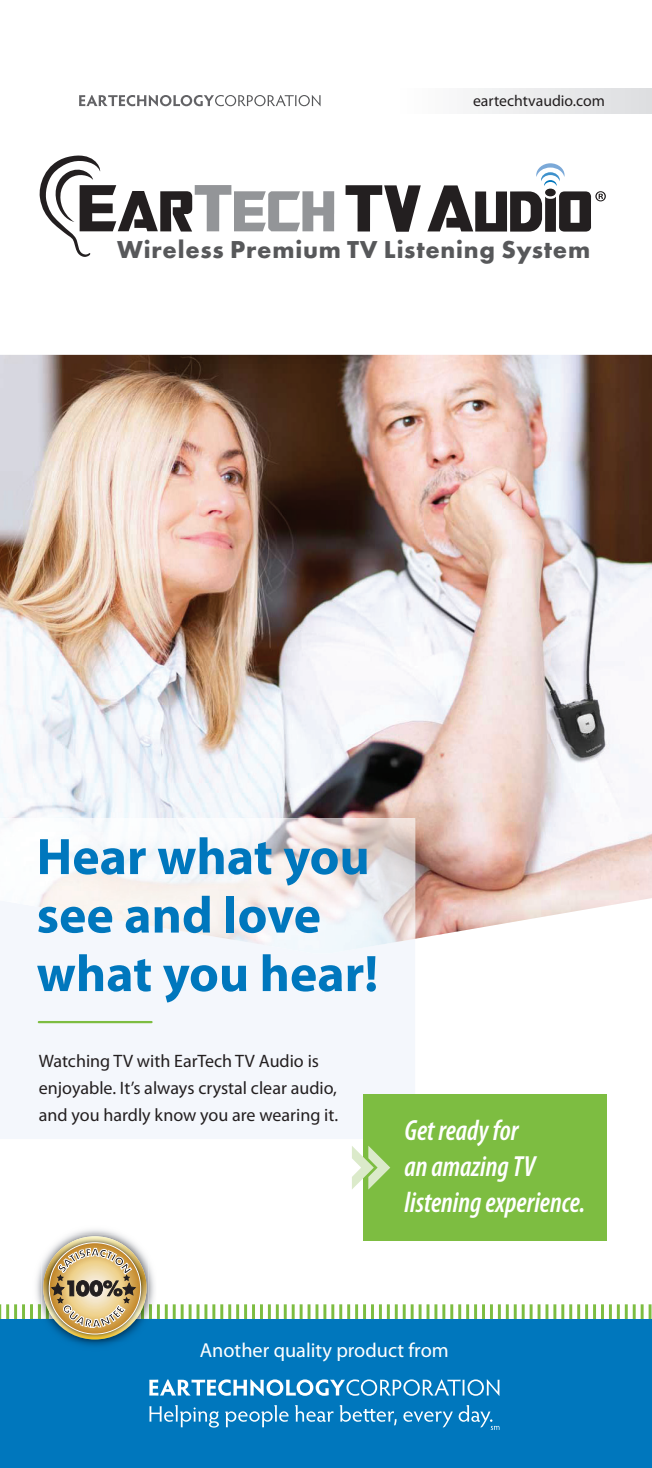
<style>
.page{position:relative;width:652px;height:1468px;background:#fff}
.page>*{position:absolute;margin:0;border:0;box-sizing:border-box;transform-origin:0 0}
.t1{font:700 51.75px/58.5px "Myriad Pro";color:#0077bd}
.t2{font:italic 600 condensed 29.25px/36px "Myriad Pro";color:#fff;scale:.95 1}
.t3{font:700 25.43px "Futura PT";letter-spacing:.03em;color:#57585a}
.t4{font:20.25px "Myriad Pro";color:#fff}
.t5{font:18px/27px "Myriad Pro";color:#231f20}
.t6{font:15.75px "Myriad Pro";color:#231f20}
</style>
<div class="page">
<img style="left:0;top:355px;width:651px;height:584px">
<div style="left:0;top:953px;width:415px;height:186px;background:#f4f7fc"></div>
<img style="left:0;top:818px;width:415px;height:135px">
<svg style="left:79px;top:95px;width:241px;height:11px"></svg>
<div style="left:0;top:1319px;width:651px;height:149px;background:#0077bd"></div>
<div style="left:363px;top:1094px;width:243px;height:146px;background:#7dbd41"></div>
<img style="left:62px;top:1235px;width:67px;height:107px">
<img style="left:49px;top:1236px;width:93px;height:103px">
<svg style="left:49px;top:1242px;width:91px;height:92px"></svg>
<svg style="left:0;top:1248px;width:651px;height:80px"></svg>
<svg style="left:352px;top:1146px;width:38px;height:43px"></svg>
<div style="left:395px;top:88px;width:256px;height:25px;background:linear-gradient(to right,#fff,#dddee0)"></div>
<svg style="left:149px;top:1379px;width:350px;height:17px"></svg>
<hr style="left:39px;top:1021px;width:112px;height:2px;background:#7dbd41">
<svg style="left:149px;top:1405px;width:350px;height:25px"></svg>
<svg style="left:345px;top:185px;width:75px;height:47px"></svg>
<svg style="left:39px;top:155px;width:295px;height:102px"></svg>
<svg style="left:427px;top:163px;width:178px;height:69px"></svg>
<p class="t6" style="left:472px;top:92px;width:133px">eartechtvaudio.com</p>
<h3 class="t3" style="left:117px;top:234px;width:474px">Wireless Premium TV Listening System</h3>
<h1 class="t1" style="left:37px;top:828px;width:343px">Hear what you see and love what you hear!</h1>
<p class="t5" style="left:39px;top:1047px;width:300px">Watching TV with EarTech TV Audio is enjoyable. It’s always crystal clear audio, and you hardly know you are wearing it.</p>
<h2 class="t2" style="left:404px;top:1112px;width:191px">Get ready for<br>an amazing TV listening experience.</h2>
<p class="t4" style="left:200px;top:1339px;width:250px">Another quality product from</p>
</div>
